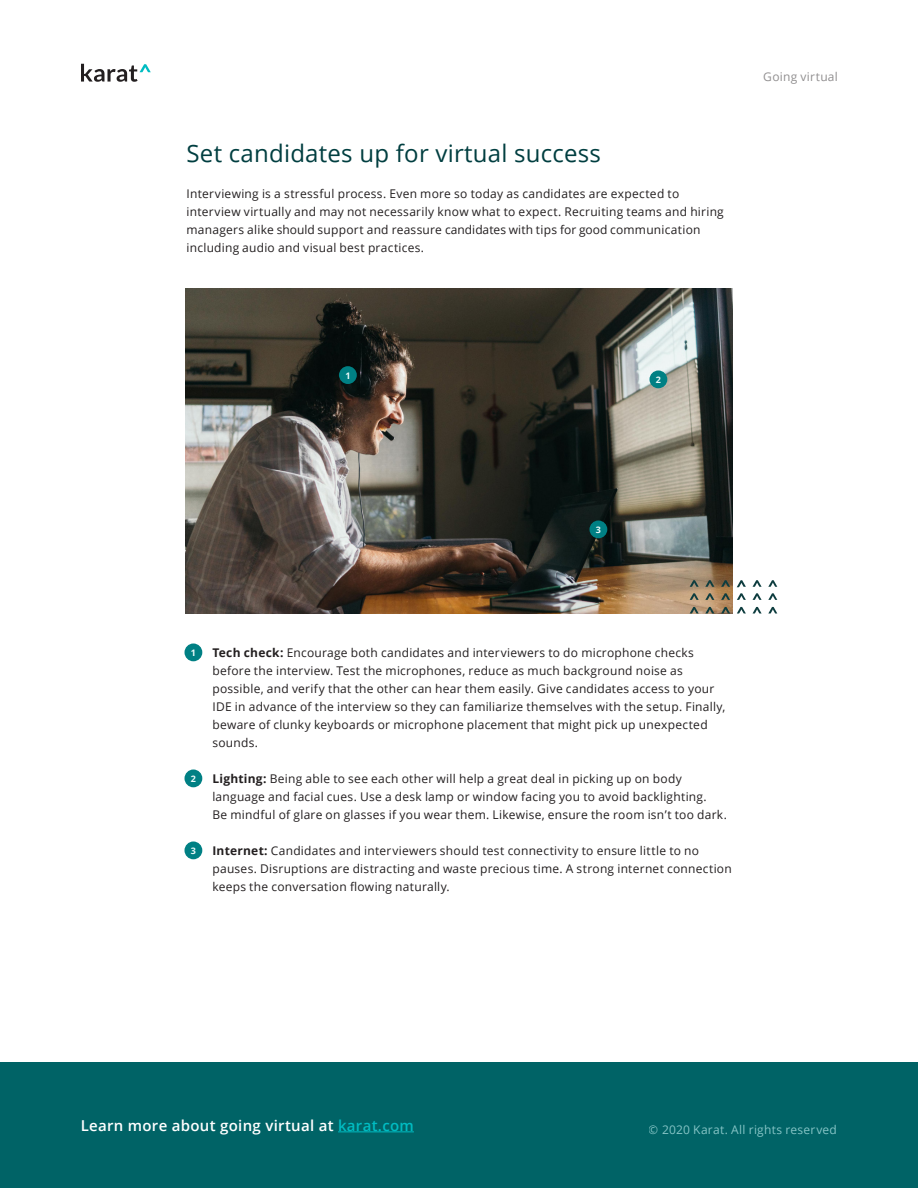
<style>
.page{position:relative;width:918px;height:1188px;background:#fff}
.page>*{position:absolute;margin:0;border:0;box-sizing:border-box;transform-origin:0 0}
.t1{font:24px "Open Sans";letter-spacing:.01em;color:#003e40}
.t2{font:600 15px "Open Sans";letter-spacing:.02em;color:#fff}
.Body_1{font:12px/18px "Open Sans";letter-spacing:.02em;color:#231f20}
.t3{font:12px "Open Sans";letter-spacing:.02em;color:#bfeeef}
.footer_end{font:12px "Open Sans";letter-spacing:.02em;color:#918f90}
.number_in_circle{font:700 9px "Open Sans";color:#ecfafa}
.s1{font-weight:700}
.s2{color:#00bcc2}
</style>
<div class="page">
<svg style="left:81px;top:64px;width:70px;height:18px"></svg>
<img style="left:185px;top:288px;width:548px;height:326px">
<svg style="left:690px;top:580px;width:9px;height:7px"></svg>
<svg style="left:705px;top:580px;width:9px;height:7px"></svg>
<svg style="left:721px;top:580px;width:9px;height:7px"></svg>
<svg style="left:737px;top:580px;width:9px;height:7px"></svg>
<svg style="left:753px;top:580px;width:9px;height:7px"></svg>
<svg style="left:768px;top:580px;width:9px;height:7px"></svg>
<svg style="left:690px;top:593px;width:9px;height:7px"></svg>
<svg style="left:705px;top:593px;width:9px;height:7px"></svg>
<svg style="left:721px;top:593px;width:9px;height:7px"></svg>
<svg style="left:737px;top:593px;width:9px;height:7px"></svg>
<svg style="left:753px;top:593px;width:9px;height:7px"></svg>
<svg style="left:768px;top:593px;width:9px;height:7px"></svg>
<svg style="left:690px;top:607px;width:9px;height:7px"></svg>
<svg style="left:705px;top:607px;width:9px;height:7px"></svg>
<svg style="left:721px;top:607px;width:9px;height:7px"></svg>
<svg style="left:737px;top:607px;width:9px;height:7px"></svg>
<svg style="left:753px;top:607px;width:9px;height:7px"></svg>
<svg style="left:768px;top:607px;width:9px;height:7px"></svg>
<div style="left:0;top:1062px;width:918px;height:126px;background:#006366"></div>
<hr style="left:338px;top:1131px;width:76px;height:1px;background:#00bcc2">
<div style="left:185px;top:643px;width:17px;height:18px;background:#008084;border-radius:50%"></div>
<div style="left:185px;top:769px;width:17px;height:18px;background:#008084;border-radius:50%"></div>
<div style="left:650px;top:371px;width:17px;height:17px;background:#008084;border-radius:50%"></div>
<div style="left:185px;top:841px;width:17px;height:18px;background:#008084;border-radius:50%"></div>
<div style="left:339px;top:366px;width:18px;height:18px;background:#008084;border-radius:50%"></div>
<div style="left:590px;top:521px;width:17px;height:17px;background:#008084;border-radius:50%"></div>
<h3 class="t1" style="left:187px;top:137px;width:416px">Set candidates up for virtual success</h3>
<p class="Body_1" style="left:187px;top:184px;width:539px">Interviewing is a stressful process. Even more so today as candidates are expected to interview virtually and may not necessarily know what to expect. Recruiting teams and hiring managers alike should support and reassure candidates with tips for good communication including audio and visual best practices.</p>
<p class="footer_end" style="left:763px;top:68px;width:76px">Going virtual</p>
<p class="number_in_circle" style="left:345px;top:369px;width:7px">1</p>
<p class="number_in_circle" style="left:656px;top:373px;width:7px">2</p>
<p class="number_in_circle" style="left:596px;top:523px;width:7px">3</p>
<p class="number_in_circle" style="left:191px;top:646px;width:7px">1</p>
<p class="number_in_circle" style="left:191px;top:772px;width:7px">2</p>
<p class="number_in_circle" style="left:191px;top:844px;width:7px">3</p>
<p class="Body_1" style="left:212px;top:643px;width:514px"><span class="s1">Tech check:</span> Encourage both candidates and interviewers to do microphone checks before the interview. Test the microphones, reduce as much background noise as possible, and verify that the other can hear them easily. Give candidates access to your IDE in advance of the interview so they can familiarize themselves with the setup. Finally, beware of clunky keyboards or microphone placement that might pick up unexpected sounds.</p>
<p class="Body_1" style="left:212px;top:769px;width:516px"><span class="s1">Lighting:</span> Being able to see each other will help a great deal in picking up on body language and facial cues. Use a desk lamp or window facing you to avoid backlighting.<br>Be mindful of glare on glasses if you wear them. Likewise, ensure the room isn’t too dark.</p>
<p class="Body_1" style="left:212px;top:841px;width:521px"><span class="s1">Internet:</span> Candidates and interviewers should test connectivity to ensure little to no pauses. Disruptions are distracting and waste precious time. A strong internet connection keeps the conversation flowing naturally.</p>
<h5 class="t2" style="left:81px;top:1115px;width:335px">Learn more about going virtual at <span class="s2">karat.com</span></h5>
<p class="t3" style="left:649px;top:1121px;width:190px">© 2020 Karat. All rights reserved</p>
</div>
